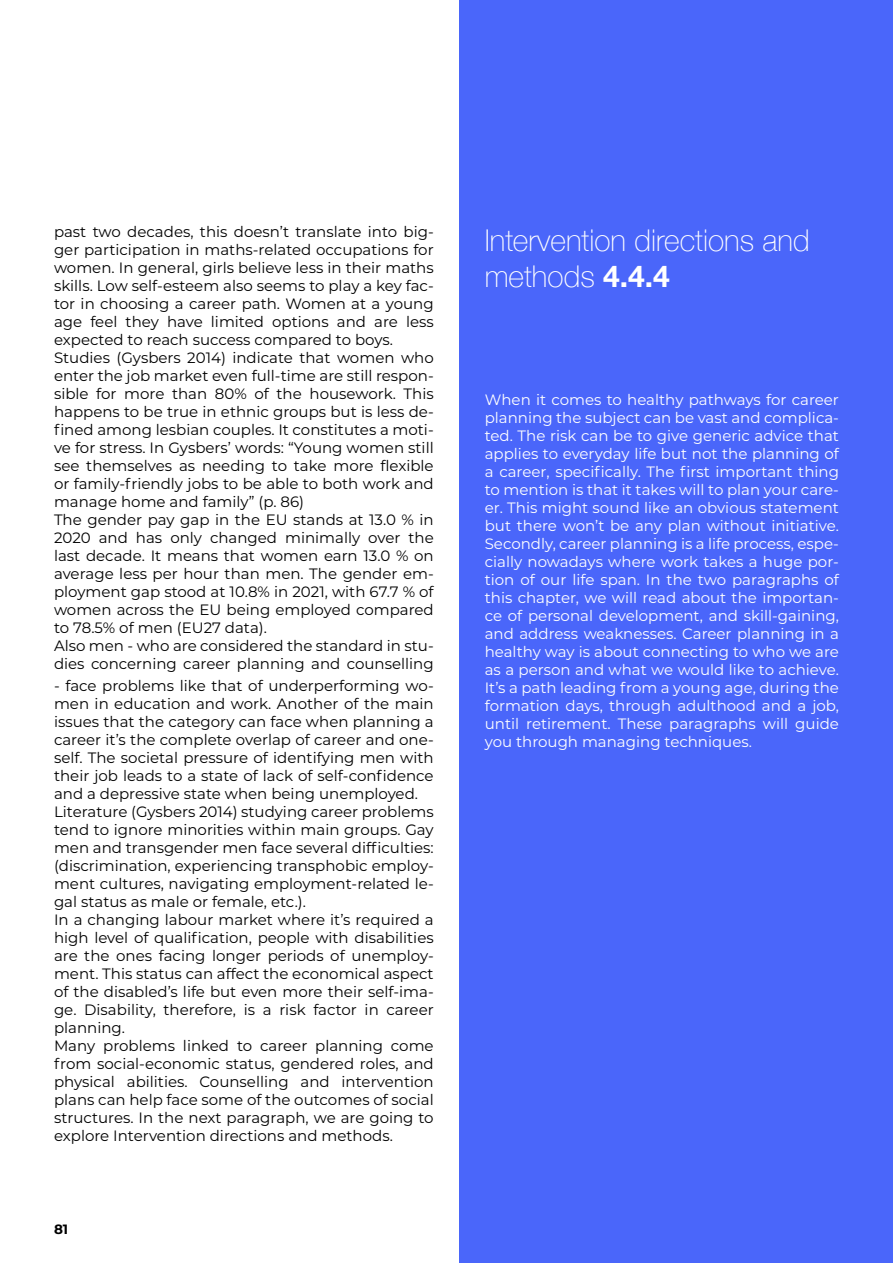
<style>
.page{position:relative;width:893px;height:1263px;background:#fff}
.page>*{position:absolute;margin:0;border:0;box-sizing:border-box;transform-origin:0 0}
.t1{font:100 30px/36px "Helvetica Neue";color:#fff}
.t2{font:15px/18px "Montserrat";color:#000}
.t3{font:15px/18px "Montserrat";color:#fff;text-align:justify}
.t4{font:700 13.5px "Montserrat Alternates";color:#000}
.s1{font-weight:700}
</style>
<div class="page">
<div style="left:459px;top:0;width:434px;height:1263px;background:#4a66fa"></div>
<p class="t2" style="left:54px;top:222px;width:381px">past two decades, this doesn’t translate into big&shy;ger participation in maths-related occupations for women. In general, girls believe less in their maths skills. Low self-esteem also seems to play a key fac&shy;tor in choosing a career path. Women at a young age feel they have limited options and are less expected to reach success compared to boys.<br>Studies (Gysbers 2014) indicate that women who enter the job market even full-time are still respon&shy;sible for more than 80% of the housework. This happens to be true in ethnic groups but is less de&shy;fined among lesbian couples. It constitutes a moti&shy;ve for stress. In Gysbers’ words: “Young women still see themselves as needing to take more flexible or family-friendly jobs to be able to both work and manage home and family” (p. 86)<br>The gender pay gap in the EU stands at 13.0 % in 2020 and has only changed minimally over the last decade. It means that women earn 13.0 % on average less per hour than men. The gender em&shy;ployment gap stood at 10.8% in 2021, with 67.7 % of women across the EU being employed compared to 78.5% of men (EU27 data).<br>Also men - who are considered the standard in stu&shy;dies concerning career planning and counselling</p>
<p class="t2" style="left:54px;top:676px;width:381px">- face problems like that of underperforming wo&shy;men in education and work. Another of the main issues that the category can face when planning a career it’s the complete overlap of career and one&shy;self. The societal pressure of identifying men with their job leads to a state of lack of self-confidence and a depressive state when being unemployed.<br>Literature (Gysbers 2014) studying career problems tend to ignore minorities within main groups. Gay men and transgender men face several difficulties: (discrimination, experiencing transphobic employ&shy;ment cultures, navigating employment-related le&shy;gal status as male or female, etc.).<br>In a changing labour market where it’s required a high level of qualification, people with disabilities are the ones facing longer periods of unemploy&shy;ment. This status can affect the economical aspect of the disabled’s life but even more their self-ima&shy;ge. Disability, therefore, is a risk factor in career planning.<br>Many problems linked to career planning come from social-economic status, gendered roles, and physical abilities. Counselling and intervention plans can help face some of the outcomes of social structures. In the next paragraph, we are going to explore Intervention directions and methods.</p>
<p class="t4" style="left:54px;top:1219px;width:16px">81</p>
<h1 class="t1" style="left:485px;top:221px;width:326px">Intervention directions and methods <span class="s1">4.4.4</span></h1>
<p class="t3" style="left:485px;top:390px;width:356px">When it comes to healthy pathways for career planning the subject can be vast and complica&shy;ted. The risk can be to give generic advice that applies to everyday life but not the planning of a career, specifically. The first important thing to mention is that it takes will to plan your care&shy;er. This might sound like an obvious statement but there won’t be any plan without initiative.<br>Secondly, career planning is a life process, espe&shy;cially nowadays where work takes a huge por&shy;tion of our life span. In the two paragraphs of this chapter, we will read about the importan&shy;ce of personal development, and skill-gaining, and address weaknesses. Career planning in a healthy way is about connecting to who we are as a person and what we would like to achieve.<br>It’s a path leading from a young age, during the formation days, through adulthood and a job, until retirement. These paragraphs will guide you through managing techniques.</p>
</div>
